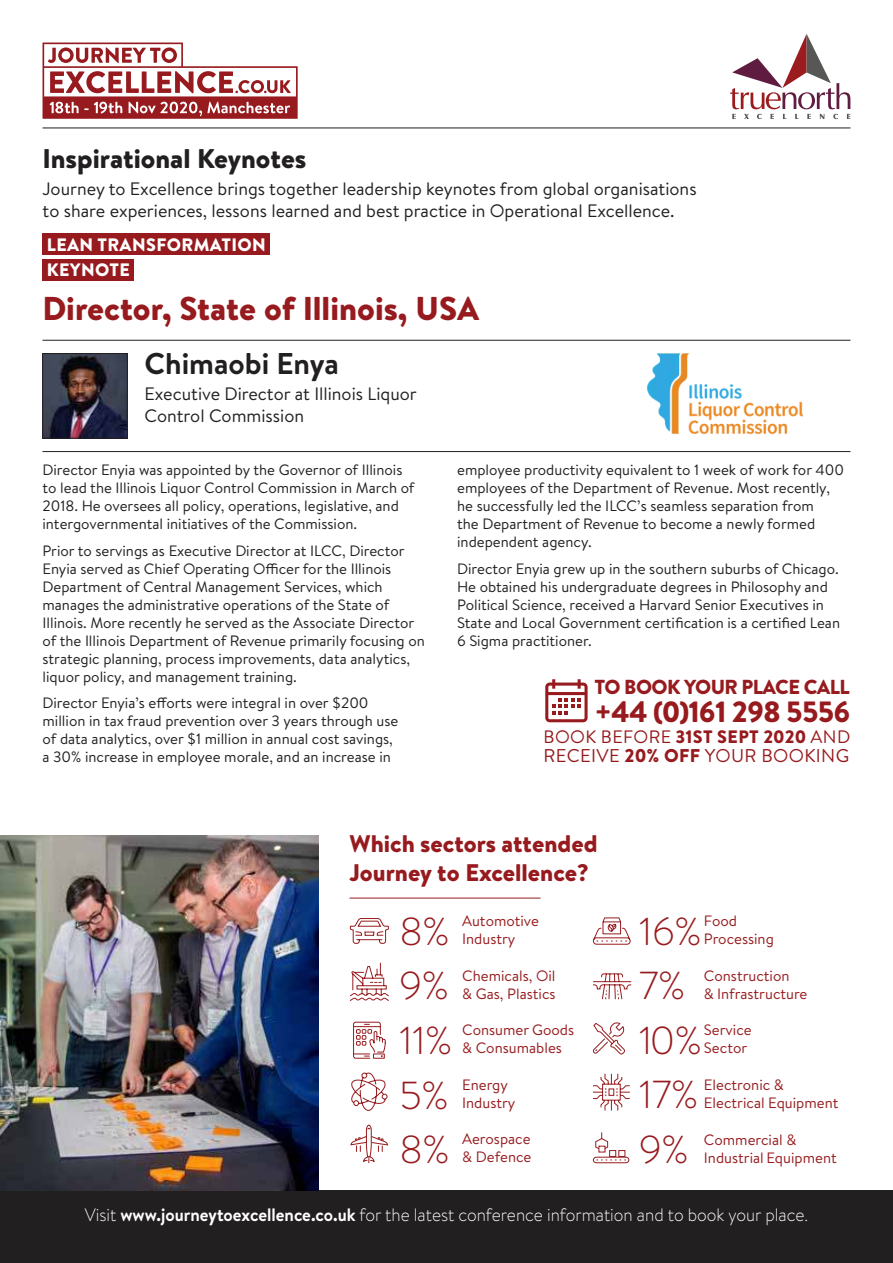
<style>
.page{position:relative;width:893px;height:1263px;background:#fff}
.page>*{position:absolute;margin:0;border:0;box-sizing:border-box;transform-origin:0 0}
.t1{font:300 39px "Brandon Text";color:#971b1e}
.t2{font:900 33px "Brandon Text";color:#971b1e}
.t3{font:700 30px "Brandon Text";color:#221f20}
.t4{font:900 29.25px "Brandon Text";letter-spacing:-.03em;color:#971b1e}
.t5{font:900 27px "Brandon Text";color:#221f20}
.t6{font:900 24px/28.8px "Brandon Text";color:#971b1e}
.t7{font:900 20.25px "Brandon Text";letter-spacing:-.03em;color:#971b1e}
.t8{font:18.45px "Brandon Text";letter-spacing:.02em;color:#971b1e}
.t9{font:18px/21.6px "Brandon Text";color:#221f20}
.t10{font:300 18px "Brandon Text";color:#fff;scale:.95 1}
.t11{font:900 18px/25.3px "Brandon Text";letter-spacing:.02em;color:#fff}
.t12{font:18px "Brandon Text";letter-spacing:.02em;color:#971b1e}
.t13{font:15px/18px "Brandon Text";color:#221f20}
.t14{font:15px "Brandon Text";color:#971b1e}
.s1{font-weight:900}
.s2{font-weight:700}
</style>
<div class="page">
<div style="left:43px;top:234px;width:227px;height:21px;background:#971b1e"></div>
<div style="left:43px;top:259px;width:91px;height:21px;background:#971b1e"></div>
<hr style="left:43px;top:340px;width:807px;height:1px;background:#221f20">
<img style="left:44px;top:355px;width:82px;height:81px">
<div style="left:42px;top:353px;width:86px;height:85px;border:1px solid #221f20"></div>
<img style="left:647px;top:353px;width:157px;height:82px">
<hr style="left:43px;top:451px;width:807px;height:1px;background:#221f20">
<svg style="left:730px;top:34px;width:120px;height:85px"></svg>
<hr style="left:43px;top:128px;width:807px;height:1px;background:#221f20">
<div style="left:0;top:1191px;width:893px;height:72px;background:#221f20"></div>
<svg style="left:545px;top:679px;width:43px;height:43px"></svg>
<svg style="left:43px;top:43px;width:255px;height:76px"></svg>
<hr style="left:350px;top:898px;width:191px;height:1px;background:#971b1e">
<svg style="left:350px;top:962px;width:39px;height:39px"></svg>
<svg style="left:593px;top:1073px;width:37px;height:38px"></svg>
<svg style="left:351px;top:1072px;width:37px;height:39px"></svg>
<svg style="left:350px;top:918px;width:39px;height:26px"></svg>
<svg style="left:593px;top:973px;width:39px;height:27px"></svg>
<svg style="left:353px;top:1021px;width:33px;height:38px"></svg>
<svg style="left:593px;top:1132px;width:37px;height:31px"></svg>
<svg style="left:593px;top:917px;width:38px;height:28px"></svg>
<svg style="left:593px;top:1022px;width:32px;height:33px"></svg>
<svg style="left:350px;top:1124px;width:38px;height:39px"></svg>
<img style="left:0;top:836px;width:319px;height:355px">
<h3 class="t5" style="left:43px;top:146px;width:265px">Inspirational Keynotes</h3>
<p class="t9" style="left:43px;top:180px;width:656px">Journey to Excellence brings together leadership keynotes from global organisations to share experiences, lessons learned and best practice in Operational Excellence.</p>
<p class="t11" style="left:47px;top:233px;width:220px">LEAN TRANSFORMATION<br>KEYNOTE</p>
<h2 class="t2" style="left:43px;top:293px;width:438px">Director, State of Illinois, USA</h2>
<h3 class="t3" style="left:145px;top:353px;width:196px">Chimaobi Enya</h3>
<p class="t9" style="left:145px;top:385px;width:274px">Executive Director at Illinois Liquor<br>Control Commission</p>
<p class="t13" style="left:43px;top:462px;width:374px">Director Enyia was appointed by the Governor of Illinois to lead the Illinois Liquor Control Commission in March of 2018. He oversees all policy, operations, legislative, and intergovernmental initiatives of the Commission.</p>
<p class="t13" style="left:43px;top:543px;width:384px">Prior to servings as Executive Director at ILCC, Director Enyia served as Chief Operating Officer for the Illinois Department of Central Management Services, which manages the administrative operations of the State of Illinois. More recently he served as the Associate Director of the Illinois Department of Revenue primarily focusing on strategic planning, process improvements, data analytics, liquor policy, and management training.</p>
<p class="t13" style="left:43px;top:695px;width:357px">Director Enyia’s efforts were integral in over $200 million in tax fraud prevention over 3 years through use of data analytics, over $1 million in annual cost savings, a 30% increase in employee morale, and an increase in</p>
<p class="t13" style="left:457px;top:462px;width:388px">employee productivity equivalent to 1 week of work for 400 employees of the Department of Revenue. Most recently, he successfully led the ILCC’s seamless separation from<br>the Department of Revenue to become a newly formed independent agency.</p>
<p class="t13" style="left:457px;top:561px;width:384px">Director Enyia grew up in the southern suburbs of Chicago.<br>He obtained his undergraduate degrees in Philosophy and Political Science, received a Harvard Senior Executives in State and Local Government certification is a certified Lean 6 Sigma practitioner.</p>
<h3 class="t7" style="left:595px;top:677px;width:257px">TO BOOK YOUR PLACE CALL</h3>
<h3 class="t4" style="left:595px;top:698px;width:257px">+44 (0)161 298 5556</h3>
<p class="t12" style="left:544px;top:729px;width:308px">BOOK BEFORE <span class="s1">31ST SEPT 2020</span> AND</p>
<p class="t8" style="left:544px;top:748px;width:307px">RECEIVE <span class="s1">20% OFF</span> YOUR BOOKING</p>
<h3 class="t6" style="left:350px;top:831px;width:249px">Which sectors attended<br>Journey to Excellence?</h3>
<h1 class="t1" style="left:399px;top:916px;width:51px">8%</h1>
<p class="t14" style="left:462px;top:915px;width:78px">Automotive</p>
<p class="t14" style="left:462px;top:933px;width:55px">Industry</p>
<p class="t14" style="left:704px;top:915px;width:35px">Food</p>
<h1 class="t1" style="left:639px;top:916px;width:64px">16%</h1>
<p class="t14" style="left:704px;top:933px;width:71px">Processing</p>
<h1 class="t1" style="left:399px;top:971px;width:51px">9%</h1>
<p class="t14" style="left:462px;top:969px;width:95px">Chemicals, Oil</p>
<p class="t14" style="left:462px;top:987px;width:95px">&amp; Gas, Plastics</p>
<h1 class="t1" style="left:639px;top:971px;width:47px">7%</h1>
<p class="t14" style="left:704px;top:969px;width:87px">Construction</p>
<p class="t14" style="left:704px;top:987px;width:105px">&amp; Infrastructure</p>
<h1 class="t1" style="left:399px;top:1026px;width:54px">11%</h1>
<p class="t14" style="left:462px;top:1024px;width:113px">Consumer Goods</p>
<p class="t14" style="left:462px;top:1042px;width:101px">&amp; Consumables</p>
<p class="t14" style="left:704px;top:1024px;width:49px">Service</p>
<h1 class="t1" style="left:639px;top:1026px;width:64px">10%</h1>
<p class="t14" style="left:704px;top:1042px;width:45px">Sector</p>
<h1 class="t1" style="left:399px;top:1080px;width:50px">5%</h1>
<p class="t14" style="left:462px;top:1078px;width:47px">Energy</p>
<p class="t14" style="left:462px;top:1096px;width:55px">Industry</p>
<h1 class="t1" style="left:639px;top:1080px;width:60px">17%</h1>
<p class="t14" style="left:704px;top:1079px;width:81px">Electronic &amp;</p>
<p class="t14" style="left:704px;top:1097px;width:136px">Electrical Equipment</p>
<h1 class="t1" style="left:399px;top:1135px;width:51px">8%</h1>
<p class="t14" style="left:462px;top:1133px;width:70px">Aerospace</p>
<p class="t14" style="left:462px;top:1151px;width:71px">&amp; Defence</p>
<h1 class="t1" style="left:639px;top:1135px;width:51px">9%</h1>
<p class="t14" style="left:704px;top:1133px;width:94px">Commercial &amp;</p>
<p class="t14" style="left:704px;top:1151px;width:134px">Industrial Equipment</p>
<p class="t10" style="left:85px;top:1208px;width:763px">Visit <span class="s2">www.journeytoexcellence.co.uk</span> for the latest conference information and to book your place.</p>
</div>
